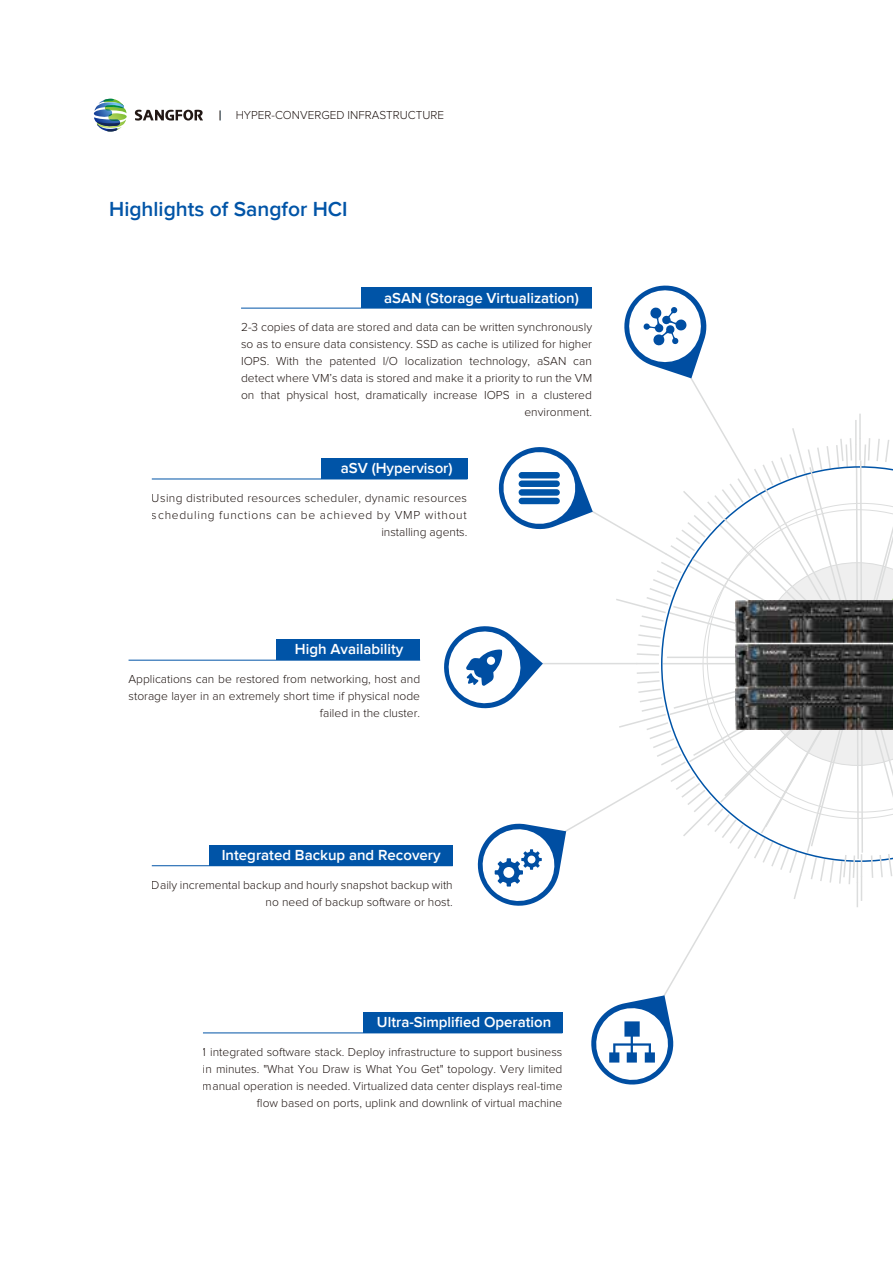
<style>
.page{position:relative;width:893px;height:1263px;background:#fff}
.page>*{position:absolute;margin:0;border:0;box-sizing:border-box;transform-origin:0 0}
.t1{font:600 21px "Proxima Nova";color:#0054a7}
.t2{font:600 15px "Proxima Nova";color:#fff}
.t3{font:300 12px/17px "Proxima Nova";color:#221815;text-align:right}
.t4{font:300 12px/17px "Proxima Nova";letter-spacing:.025em;color:#221815;text-align:right}
</style>
<div class="page">
<hr style="left:241px;top:308px;width:351px;height:1px;background:#0054a7">
<div style="left:362px;top:288px;width:230px;height:20px;background:#0054a7"></div>
<svg style="left:94px;top:99px;width:33px;height:33px"></svg>
<svg style="left:135px;top:109px;width:68px;height:12px"></svg>
<hr style="left:152px;top:479px;width:315px;height:1px;background:#0054a7">
<div style="left:321px;top:458px;width:146px;height:21px;background:#0054a7"></div>
<hr style="left:129px;top:660px;width:291px;height:1px;background:#0054a7">
<div style="left:276px;top:640px;width:144px;height:20px;background:#0054a7"></div>
<hr style="left:152px;top:865px;width:301px;height:1px;background:#0054a7">
<div style="left:210px;top:845px;width:243px;height:21px;background:#0054a7"></div>
<hr style="left:203px;top:1032px;width:359px;height:1px;background:#0054a7">
<div style="left:363px;top:1012px;width:199px;height:21px;background:#0054a7"></div>
<svg style="left:439px;top:285px;width:454px;height:800px"></svg>
<img style="left:735px;top:601px;width:158px;height:128px">
<p class="t3" style="left:236px;top:107px;width:210px">HYPER-CONVERGED INFRASTRUCTURE</p>
<h1 class="t1" style="left:109px;top:196px;width:240px">Highlights of Sangfor HCI</h1>
<p class="t2" style="left:384px;top:289px;width:196px">aSAN (Storage Virtualization)</p>
<p class="t3" style="left:241px;top:319px;width:353px">2-3 copies of data are stored and data can be written synchronously so as to ensure data consistency. SSD as cache is utilized for higher IOPS. With the patented I/O localization technology, aSAN can detect where VM’s data is stored and make it a priority to run the VM on that physical host, dramatically increase IOPS in a clustered environment.</p>
<p class="t2" style="left:341px;top:459px;width:113px">aSV (Hypervisor)</p>
<p class="t4" style="left:152px;top:490px;width:317px">Using distributed resources scheduler, dynamic resources scheduling functions can be achieved by VMP without installing agents.</p>
<p class="t2" style="left:295px;top:641px;width:110px">High Availability</p>
<p class="t3" style="left:129px;top:671px;width:293px">Applications can be restored from networking, host and storage layer in an extremely short time if physical node failed in the cluster.</p>
<p class="t2" style="left:222px;top:846px;width:220px">Integrated Backup and Recovery</p>
<p class="t3" style="left:152px;top:877px;width:302px">Daily incremental backup and hourly snapshot backup with no need of backup software or host.</p>
<p class="t2" style="left:377px;top:1013px;width:176px">Ultra-Simplified Operation</p>
<p class="t3" style="left:203px;top:1044px;width:361px">1 integrated software stack. Deploy infrastructure to support business in minutes. "What You Draw is What You Get" topology. Very limited manual operation is needed. Virtualized data center displays real-time flow based on ports, uplink and downlink of virtual machine</p>
</div>
